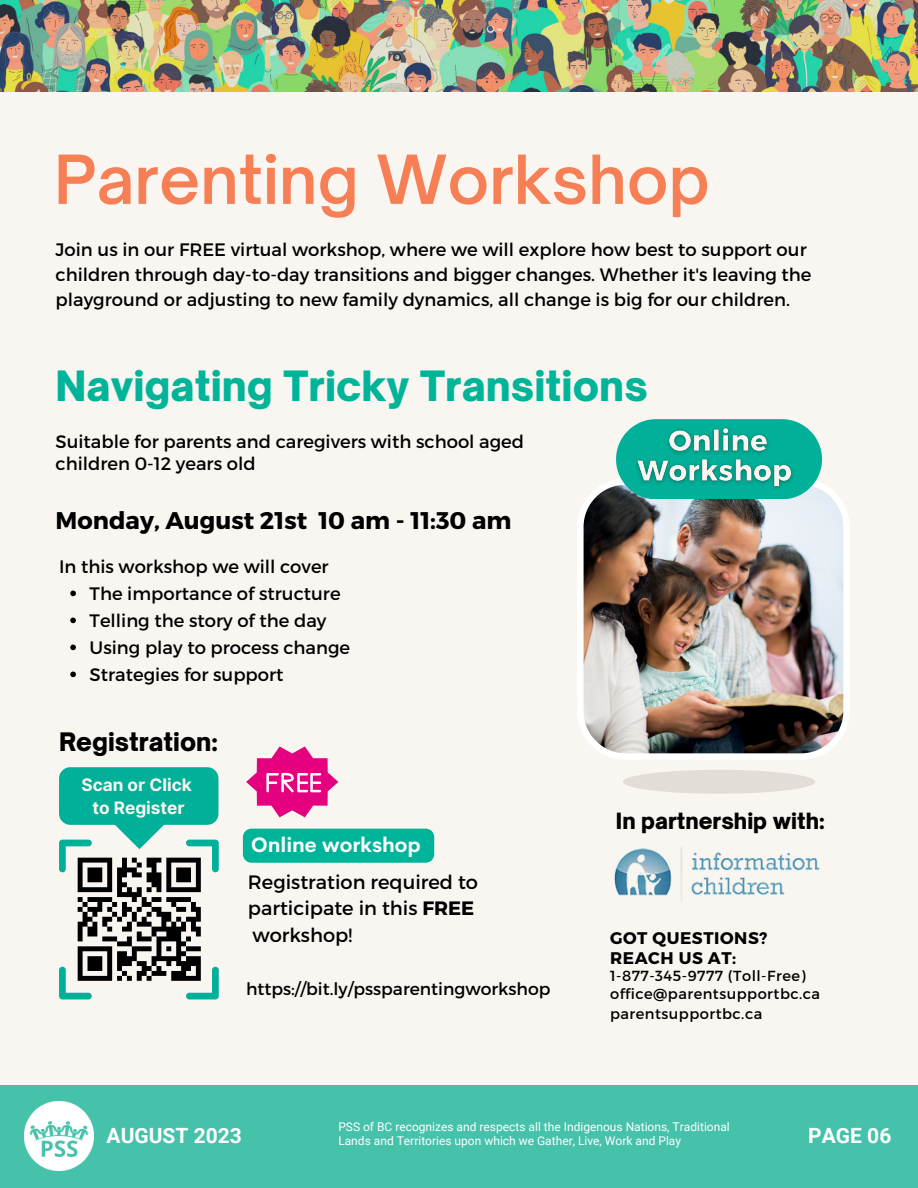
<style>
.page{position:relative;width:918px;height:1188px;background:#f9f5f0}
.page>*{position:absolute;margin:0;border:0;box-sizing:border-box;transform-origin:0 0}
.t1{font:600 64.65px "Open Sauce One";color:#f67f55}
.t2{font:900 40.05px "Open Sauce One";color:#00b49a}
.t3{font:900 24.45px "Open Sauce One";color:#000}
.t4{font:700 24.15px "Montserrat";color:#000}
.t5{font:900 21.45px "Open Sauce One";color:#000}
.t6{font:700 21px "Roboto";color:#fff}
.t7{font:700 20.55px "Cerebri Sans";color:#fff}
.t8{font:19.35px/26.5px "Montserrat";color:#000}
.t9{font:18px/27px "Montserrat";color:#000}
.t10{font:17.25px "Montserrat";color:#000}
.t11{font:700 17.25px/23.2px "Inter";color:#f9f5f0;text-align:center}
.t12{font:700 16.8px/19.5px "Montserrat";letter-spacing:.035em;color:#000}
.t13{font:14.55px/18.9px "Montserrat";letter-spacing:.035em;color:#000}
.t14{font:12px/14px "Roboto";color:#fff}
.s1{font-weight:700}
</style>
<div class="page">
<img style="left:577px;top:478px;width:273px;height:282px">
<div style="left:623px;top:770px;width:192px;height:24px;background:#e2ddd7;border-radius:50%"></div>
<div style="left:616px;top:419px;width:206px;height:80px;background:#00b098;border-radius:40px"></div>
<img style="left:629px;top:419px;width:177px;height:76px">
<img style="left:614px;top:847px;width:206px;height:55px">
<svg style="left:59px;top:811px;width:160px;height:188px"></svg>
<div style="left:59px;top:767px;width:159px;height:58px;background:#00b098;border-radius:11px"></div>
<svg style="left:246px;top:746px;width:92px;height:71px"></svg>
<div style="left:243px;top:829px;width:191px;height:34px;background:#00b49a"></div>
<svg style="left:70px;top:591px;width:6px;height:5px"></svg>
<svg style="left:70px;top:618px;width:6px;height:5px"></svg>
<svg style="left:70px;top:645px;width:6px;height:5px"></svg>
<svg style="left:70px;top:672px;width:6px;height:5px"></svg>
<img style="left:0;top:0;width:918px;height:91px">
<div style="left:0;top:1085px;width:918px;height:103px;background:#46c1aa"></div>
<img style="left:25px;top:1102px;width:69px;height:68px">
<h1 class="t1" style="left:54px;top:137px;width:657px">Parenting Workshop</h1>
<p class="t9" style="left:56px;top:238px;width:757px;line-height:24.8px">Join us in our FREE virtual workshop, where we will explore how best to support our children through day-to-day transitions and bigger changes. Whether it's leaving the playground or adjusting to new family dynamics, all change is big for our children.</p>
<h2 class="t2" style="left:56px;top:359px;width:594px">Navigating Tricky Transitions</h2>
<p class="t9" style="left:56px;top:431px;width:470px;line-height:21.3px">Suitable for parents and caregivers with school aged children 0-12 years old</p>
<h3 class="t4" style="left:56px;top:505px;width:457px">Monday, August 21st 10 am - 11:30 am</h3>
<p class="t9" style="left:59px;top:553px;width:271px">In this workshop we will cover</p>
<p class="t9" style="left:90px;top:580px;width:262px">The importance of structure<br>Telling the story of the day<br>Using play to process change<br>Strategies for support</p>
<h3 class="t3" style="left:59px;top:726px;width:160px">Registration:</h3>
<p class="t11" style="left:82px;top:773px;width:112px">Scan or Click to Register</p>
<p class="t7" style="left:251px;top:828px;width:171px">Online workshop</p>
<p class="t8" style="left:248px;top:869px;width:232px">Registration required to participate in this <span class="s1">FREE </span>workshop!</p>
<p class="t10" style="left:246px;top:978px;width:306px">https://bit.ly/pssparentingworkshop</p>
<p class="t5" style="left:616px;top:807px;width:210px">In partnership with:</p>
<p class="t12" style="left:610px;top:929px;width:159px">GOT QUESTIONS?<br>REACH US AT:</p>
<p class="t13" style="left:610px;top:966px;width:212px">1-877-345-9777 (Toll-Free) office@parentsupportbc.ca parentsupportbc.ca</p>
<p class="t6" style="left:107px;top:1120px;width:137px">AUGUST 2023</p>
<p class="t14" style="left:338px;top:1119px;width:393px">PSS of BC recognizes and respects all the Indigenous Nations, Traditional<br>Lands and Territories upon which we Gather, Live, Work and Play</p>
<p class="t6" style="left:808px;top:1120px;width:85px">PAGE 06</p>
</div>
